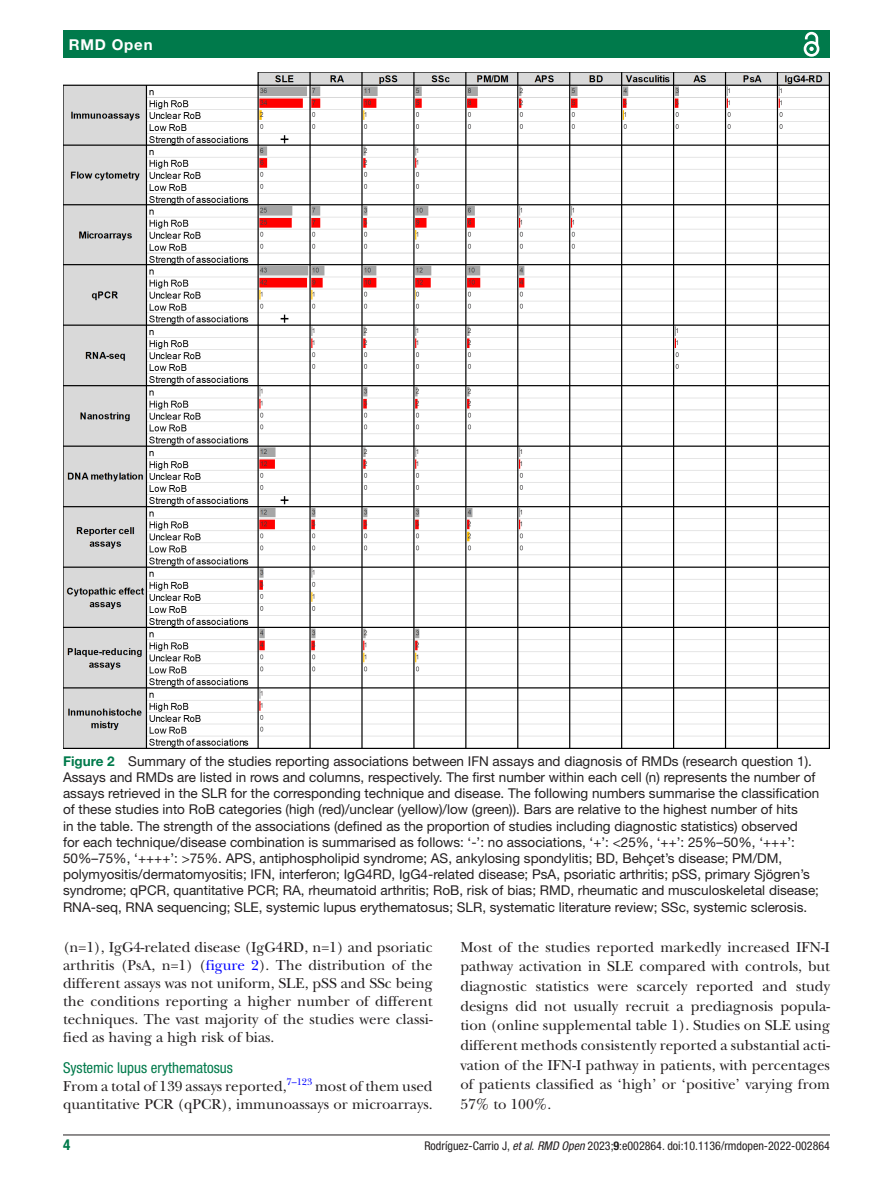
<style>
.page{position:relative;width:893px;height:1191px;background:#fff}
.page>*{position:absolute;margin:0;border:0;box-sizing:border-box;transform-origin:0 0}
.t1{font:15px/19.6px "New Baskerville";color:#231f20;text-align:justify}
.t2{font:condensed 15px "Helvetica Neue LT Std";color:#007a4b}
.t3{font:700 15px "Helvetica Neue LT Std";letter-spacing:.055em;color:#fff}
.t4{font:700 condensed 15px "Helvetica Neue LT Std";color:#007a4b}
.t5{font:13.5px/16.2px "Helvetica Neue LT Std";color:#231f20}
.t6{font:condensed 12px "Helvetica Neue LT Std";color:#231f20}
.t7{font:9.9px "New Baskerville";color:#00f}
.s1{font-weight:700;color:#007a4b}
.s2{color:#00f}
.s3{font-style:italic}
.s4{font-weight:700}
</style>
<div class="page">
<hr style="left:63px;top:1134px;width:767px;height:1px;background:#231f20">
<div style="left:63px;top:31px;width:767px;height:27px;background:#007a4b"></div>
<svg style="left:803px;top:31px;width:17px;height:26px"></svg>
<img style="left:63px;top:73px;width:767px;height:675px">
<p class="t3" style="left:69px;top:35px;width:85px">RMD Open</p>
<p class="t5" style="left:63px;top:752px;width:758px"><span class="s1">Figure 2</span> Summary of the studies reporting associations between IFN assays and diagnosis of RMDs (research question 1).<br>Assays and RMDs are listed in rows and columns, respectively. The first number within each cell (n) represents the number of assays retrieved in the SLR for the corresponding technique and disease. The following numbers summarise the classification of these studies into RoB categories (high (red)/unclear (yellow)/low (green)). Bars are relative to the highest number of hits<br>in the table. The strength of the associations (defined as the proportion of studies including diagnostic statistics) observed<br>for each technique/disease combination is summarised as follows: ‘-’: no associations, ‘+’: &lt;25%, ‘++’: 25%–50%, ‘+++’:<br>50%–75%, ‘++++’: &gt;75%. APS, antiphospholipid syndrome; AS, ankylosing spondylitis; BD, Behçet’s disease; PM/DM, polymyositis/dermatomyositis; IFN, interferon; IgG4RD, IgG4-related disease; PsA, psoriatic arthritis; pSS, primary Sjögren’s syndrome; qPCR, quantitative PCR; RA, rheumatoid arthritis; RoB, risk of bias; RMD, rheumatic and musculoskeletal disease; RNA-seq, RNA sequencing; SLE, systemic lupus erythematosus; SLR, systematic literature review; SSc, systemic sclerosis.</p>
<p class="t1" style="left:63px;top:938px;width:371px;line-height:18px">(n=1), IgG4-related disease (IgG4RD, n=1) and psoriatic arthritis (PsA, n=1) (<span class="s2">figure 2</span>). The distribution of the different assays was not uniform, SLE, pSS and SSc being the conditions reporting a higher number of different techniques. The vast majority of the studies were classi&shy;fied as having a high risk of bias.</p>
<p class="t2" style="left:63px;top:1059px;width:172px">Systemic lupus erythematosus</p>
<p class="t1" style="left:63px;top:1076px;width:225px">From a total of 139 assays reported,</p>
<p class="t7" style="left:287px;top:1075px;width:27px">7–123</p>
<p class="t1" style="left:63px;top:1077px;width:371px;line-height:18px;text-align:right">most of them used<br>quantitative PCR (qPCR), immunoassays or microarrays.</p>
<p class="t1" style="left:460px;top:937px;width:371px">Most of the studies reported markedly increased IFN-I pathway activation in SLE compared with controls, but diagnostic statistics were scarcely reported and study designs did not usually recruit a prediagnosis popula&shy;tion (online supplemental table 1). Studies on SLE using different methods consistently reported a substantial acti&shy;vation of the IFN-I pathway in patients, with percentages of patients classified as ‘high’ or ‘positive’ varying from 57% to 100%.</p>
<p class="t4" style="left:63px;top:1135px;width:9px">4</p>
<p class="t6" style="left:424px;top:1138px;width:407px">Rodríguez-Carrio J, <span class="s3">et al</span>. <span class="s3">RMD Open</span> 2023;<span class="s4">9</span>:e002864. doi:10.1136/rmdopen-2022-002864</p>
</div>
